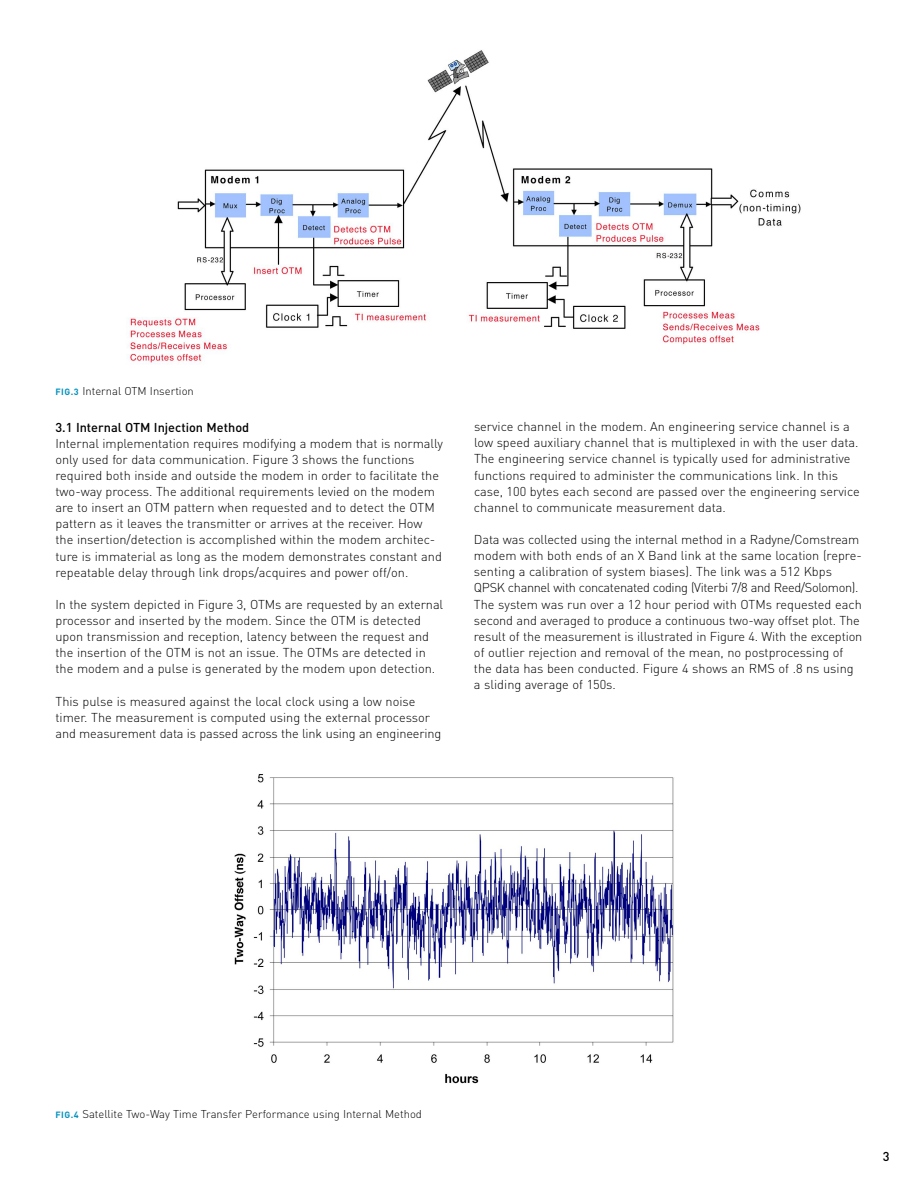
<style>
.page{position:relative;width:918px;height:1188px;background:#fff}
.page>*{position:absolute;margin:0;border:0;box-sizing:border-box;transform-origin:0 0}
.t1{font:300 12.75px/16.2px "DIN";color:#000}
.t2{font:500 12.75px "DIN";color:#000}
.t3{font:300 11.25px "DIN";color:#000}
.s1{font-weight:700;font-size:9px;color:#0392bf}
</style>
<div class="page">
<img style="left:128px;top:50px;width:673px;height:314px">
<img style="left:234px;top:774px;width:440px;height:310px">
<p class="t3" style="left:56px;top:384px;width:140px"><span class="s1">FIG.3</span> Internal OTM Insertion</p>
<p class="t2" style="left:56px;top:420px;width:195px">3.1 Internal OTM Injection Method</p>
<p class="t1" style="left:56px;top:435px;width:389px">Internal implementation requires modifying a modem that is normally only used for data communication. Figure 3 shows the functions required both inside and outside the modem in order to facilitate the two-way process. The additional requirements levied on the modem are to insert an OTM pattern when requested and to detect the OTM pattern as it leaves the transmitter or arrives at the receiver. How the insertion/detection is accomplished within the modem architec&shy;ture is immaterial as long as the modem demonstrates constant and repeatable delay through link drops/acquires and power off/on.</p>
<p class="t1" style="left:55px;top:596px;width:389px">In the system depicted in Figure 3, OTMs are requested by an external processor and inserted by the modem. Since the OTM is detected upon transmission and reception, latency between the request and the insertion of the OTM is not an issue. The OTMs are detected in the modem and a pulse is generated by the modem upon detection.</p>
<p class="t1" style="left:55px;top:693px;width:387px">This pulse is measured against the local clock using a low noise timer. The measurement is computed using the external processor and measurement data is passed across the link using an engineering</p>
<p class="t1" style="left:474px;top:419px;width:387px">service channel in the modem. An engineering service channel is a low speed auxiliary channel that is multiplexed in with the user data.<br>The engineering service channel is typically used for administrative functions required to administer the communications link. In this case, 100 bytes each second are passed over the engineering service channel to communicate measurement data.</p>
<p class="t1" style="left:474px;top:532px;width:390px">Data was collected using the internal method in a Radyne/Comstream modem with both ends of an X Band link at the same location (repre&shy;senting a calibration of system biases). The link was a 512 Kbps QPSK channel with concatenated coding (Viterbi 7/8 and Reed/Solomon).<br>The system was run over a 12 hour period with OTMs requested each second and averaged to produce a continuous two-way offset plot. The result of the measurement is illustrated in Figure 4. With the exception of outlier rejection and removal of the mean, no postprocessing of the data has been conducted. Figure 4 shows an RMS of .8 ns using a sliding average of 150s.</p>
<p class="t3" style="left:56px;top:1107px;width:368px"><span class="s1">FIG.4</span> Satellite Two-Way Time Transfer Performance using Internal Method</p>
<p class="t2" style="left:883px;top:1149px;width:8px">3</p>
</div>
